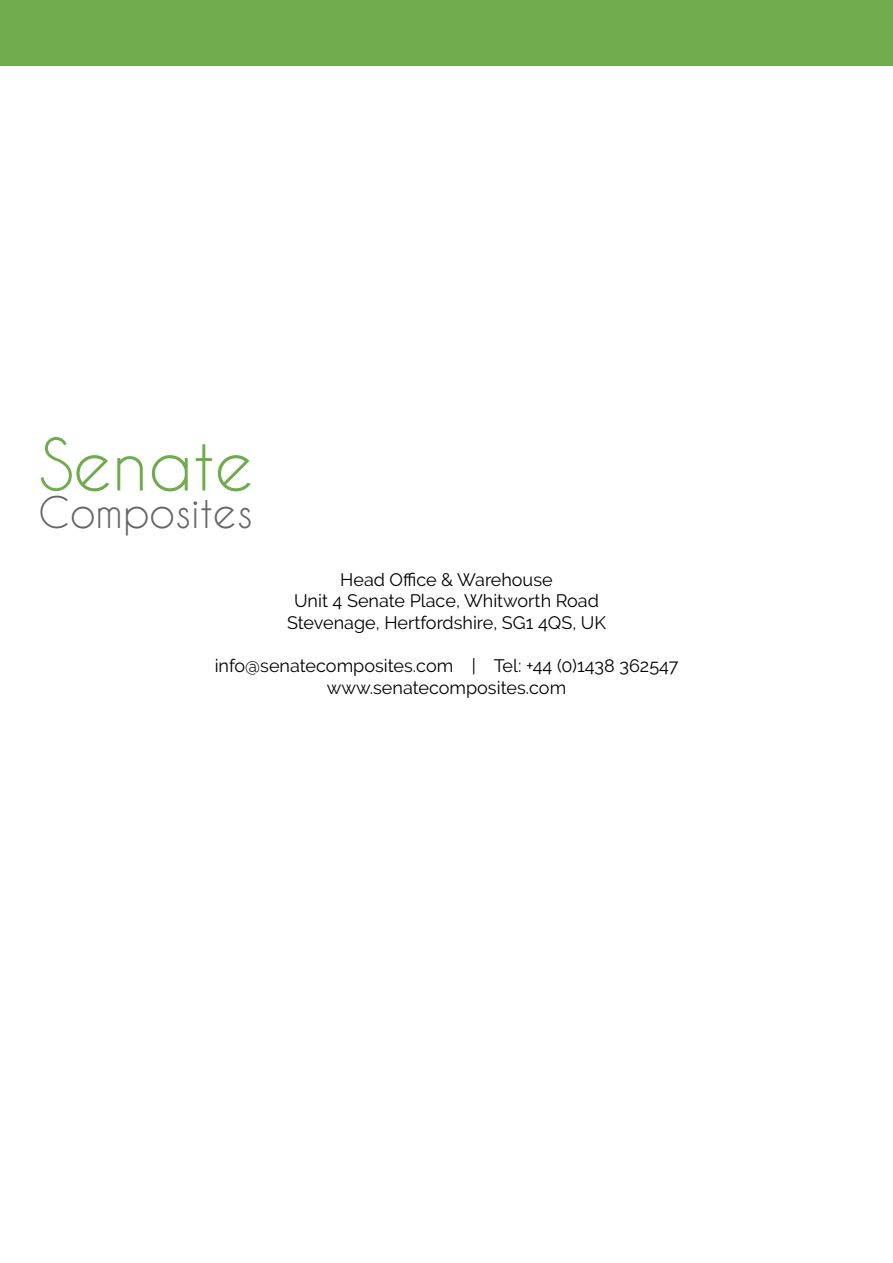
<style>
.page{position:relative;width:893px;height:1263px;background:#fff}
.page>*{position:absolute;margin:0;border:0;box-sizing:border-box;transform-origin:0 0}
.t1{font:67.65px "Caviar Dreams";color:#70ab4f}
.t2{font:40.95px "Caviar Dreams";color:#656564}
.t3{font:18px/21.6px "Raleway";color:#000;text-align:center}
.t4{font:18px/21.6px "Raleway";color:#020203;text-align:center}
</style>
<div class="page">
<div style="left:0;top:0;width:893px;height:66px;background:#71ac4f"></div>
<h1 class="t1" style="left:39px;top:424px;width:216px">Senate</h1>
<h2 class="t2" style="left:38px;top:487px;width:216px">Composites</h2>
<p class="t3" style="left:287px;top:568px;width:321px">Head Office &amp; Warehouse<br>Unit 4 Senate Place, Whitworth Road<br>Stevenage, Hertfordshire, SG1 4QS, UK</p>
<p class="t4" style="left:215px;top:655px;width:465px">info@senatecomposites.com | Tel: +44 (0)1438 362547 www.senatecomposites.com</p>
</div>
